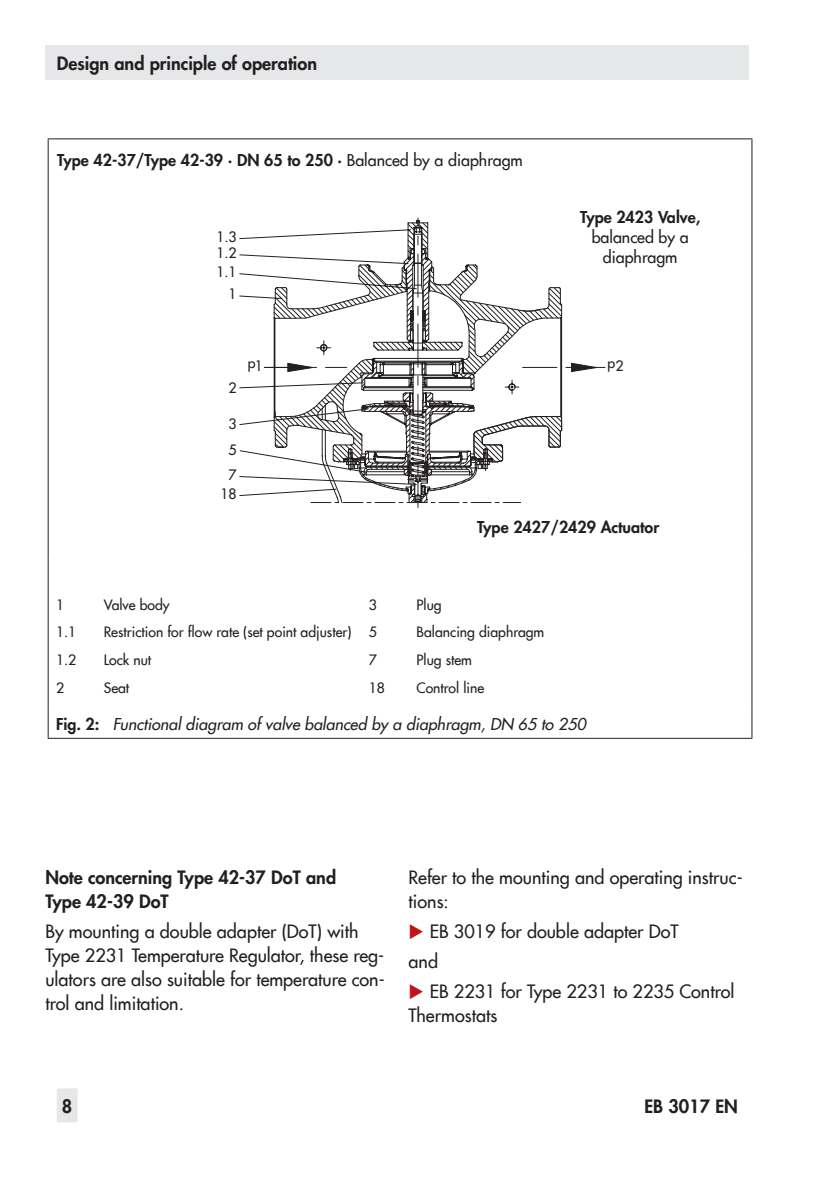
<style>
.page{position:relative;width:840px;height:1191px;background:#fff}
.page>*{position:absolute;margin:0;border:0;box-sizing:border-box;transform-origin:0 0}
.t1{font:500 18px/24px "Futura Com";color:#231f20}
.t2{font:800 18px/24px "Futura Com";color:#231f20}
.t3{font:800 16px "Futura Com";color:#231f20}
.t4{font:italic 500 16px "Futura Com";color:#231f20}
.t5{font:500 16px/20px "Futura Com";color:#231f20;text-align:center}
.t6{font:500 14px "Futura Com";color:#231f20}
.t7{font:14px/18.8px "Futura";color:#231f20}
.s1{font-weight:500}
.s2{font-weight:800;font-style:normal}
.s3{color:#be151b}
</style>
<div class="page">
<div style="left:57px;top:1088px;width:21px;height:34px;background:#e6e7e9"></div>
<div style="left:45px;top:45px;width:703px;height:34px;background:#e6e7e9"></div>
<hr style="left:48px;top:138px;width:704px;height:1px;background:#231f20">
<hr style="left:48px;top:139px;width:1px;height:419px;background:#231f20">
<hr style="left:751px;top:139px;width:1px;height:419px;background:#231f20">
<hr style="left:48px;top:558px;width:1px;height:151px;background:#231f20">
<hr style="left:751px;top:558px;width:1px;height:151px;background:#231f20">
<svg style="left:48px;top:709px;width:1px;height:29px"></svg>
<svg style="left:751px;top:709px;width:1px;height:29px"></svg>
<hr style="left:48px;top:738px;width:704px;height:1px;background:#231f20">
<svg style="left:239px;top:236px;width:25px;height:260px"></svg>
<svg style="left:264px;top:218px;width:340px;height:289px"></svg>
<p class="t2" style="left:57px;top:50px;width:262px">Design and principle of operation</p>
<p class="t3" style="left:57px;top:148px;width:467px">Type 42-37/Type 42-39 · DN 65 to 250 · <span class="s1">Balanced by a diaphragm</span></p>
<p class="t7" style="left:216px;top:227px;width:22px">1.3</p>
<p class="t7" style="left:216px;top:243px;width:22px">1.2<br>1.1</p>
<p class="t7" style="left:228px;top:284px;width:10px">1</p>
<p class="t3" style="left:579px;top:205px;width:122px">Type 2423 Valve,</p>
<p class="t5" style="left:591px;top:226px;width:98px">balanced by a diaphragm</p>
<p class="t7" style="left:228px;top:378px;width:10px">2</p>
<p class="t7" style="left:228px;top:414px;width:10px">3</p>
<p class="t7" style="left:228px;top:440px;width:10px">5</p>
<p class="t7" style="left:220px;top:485px;width:18px">18</p>
<p class="t7" style="left:228px;top:466px;width:10px">7</p>
<p class="t7" style="left:254px;top:357px;width:10px">1</p>
<p class="t7" style="left:607px;top:355px;width:18px">p2</p>
<p class="t7" style="left:248px;top:353px;width:9px">p</p>
<p class="t3" style="left:477px;top:515px;width:184px">Type 2427/2429 Actuator</p>
<p class="t6" style="left:56px;top:594px;width:10px">1</p>
<p class="t6" style="left:104px;top:594px;width:67px">Valve body</p>
<p class="t6" style="left:368px;top:594px;width:10px">3</p>
<p class="t6" style="left:416px;top:594px;width:26px">Plug</p>
<p class="t6" style="left:56px;top:622px;width:22px">1.1</p>
<p class="t6" style="left:104px;top:622px;width:274px">Restriction for flow rate (set point adjuster) 5</p>
<p class="t6" style="left:416px;top:622px;width:129px">Balancing diaphragm</p>
<p class="t6" style="left:56px;top:649px;width:22px">1.2</p>
<p class="t6" style="left:104px;top:649px;width:49px">Lock nut</p>
<p class="t6" style="left:368px;top:649px;width:10px">7</p>
<p class="t6" style="left:416px;top:649px;width:57px">Plug stem</p>
<p class="t6" style="left:56px;top:677px;width:10px">2</p>
<p class="t6" style="left:104px;top:677px;width:27px">Seat</p>
<p class="t6" style="left:368px;top:677px;width:18px">18</p>
<p class="t6" style="left:416px;top:677px;width:69px">Control line</p>
<p class="t4" style="left:56px;top:712px;width:531px"><span class="s2">Fig. 2:</span> Functional diagram of valve balanced by a diaphragm, DN 65 to 250</p>
<p class="t2" style="left:45px;top:864px;width:292px">Note concerning Type 42-37 DoT and<br>Type 42-39 DoT</p>
<p class="t1" style="left:45px;top:918px;width:340px">By mounting a double adapter (DoT) with Type 2231 Temperature Regulator, these reg&shy;ulators are also suitable for temperature con&shy;trol and limitation.</p>
<p class="t1" style="left:408px;top:864px;width:335px">Refer to the mounting and operating instruc&shy;tions:</p>
<p class="t1" style="left:408px;top:915px;width:271px;line-height:30px"><span class="s3">◆</span> EB 3019 for double adapter DoT and</p>
<p class="t1" style="left:408px;top:978px;width:327px"><span class="s3">◆</span> EB 2231 for Type 2231 to 2235 Control<br>Thermostats</p>
<p class="t2" style="left:62px;top:1094px;width:12px">8</p>
<p class="t2" style="left:644px;top:1094px;width:95px">EB 3017 EN</p>
</div>
